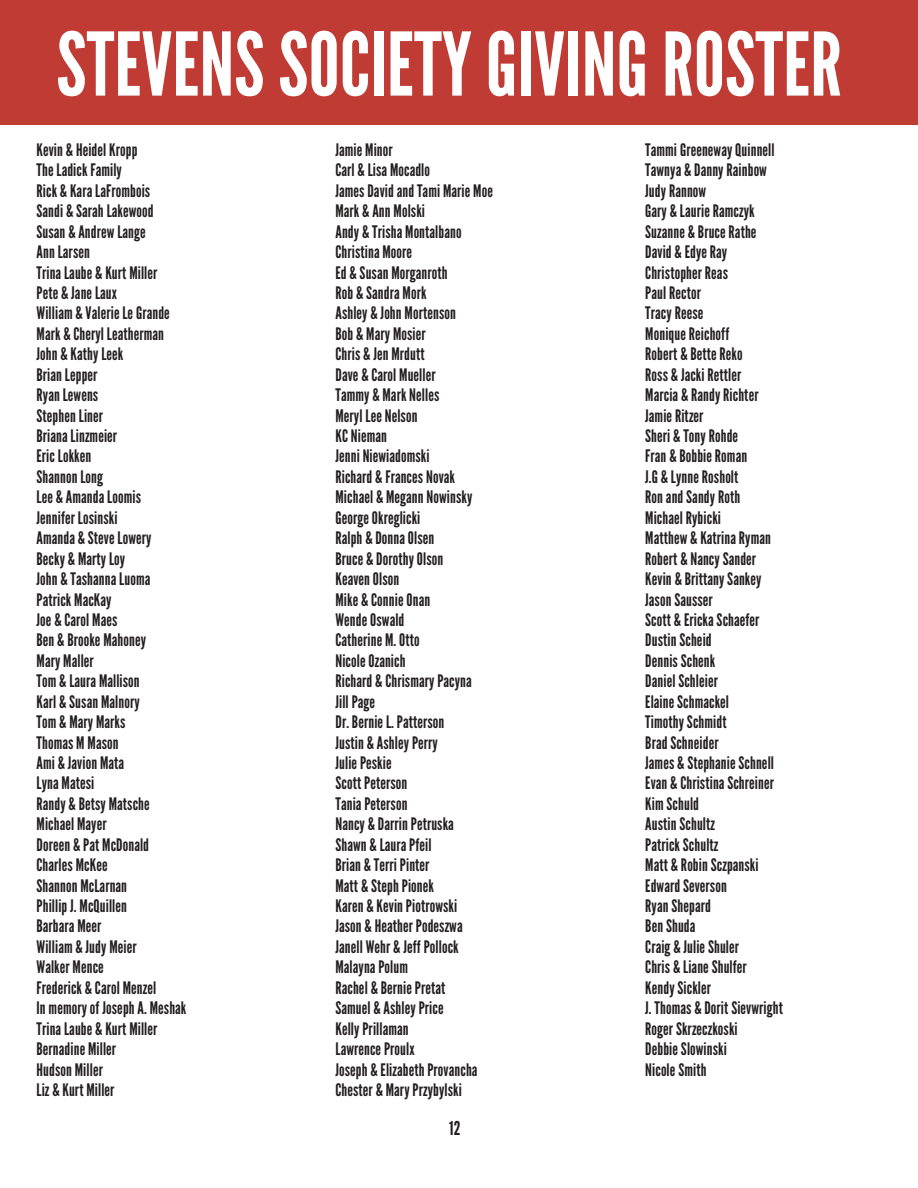
<style>
.page{position:relative;width:918px;height:1188px;background:#fff}
.page>*{position:absolute;margin:0;border:0;box-sizing:border-box;transform-origin:0 0}
.t1{font:87.45px "League Gothic";letter-spacing:.005em;color:#fff}
.t2{font:19.05px "League Gothic";color:#231f20}
.t3{font:17.25px "League Gothic";letter-spacing:.005em;color:#231f20}
</style>
<div class="page">
<div style="left:0;top:0;width:918px;height:125px;background:#bf3b34"></div>
<p class="t1" style="left:56px;top:14px;width:787px">STEVENS SOCIETY GIVING ROSTER</p>
<p class="t3" style="left:37px;top:140px;width:102px">Kevin &amp; Heidel Kropp</p>
<p class="t3" style="left:37px;top:160px;width:87px">The Ladick Family</p>
<p class="t3" style="left:37px;top:181px;width:115px">Rick &amp; Kara LaFrombois</p>
<p class="t3" style="left:37px;top:201px;width:119px">Sandi &amp; Sarah Lakewood</p>
<p class="t3" style="left:37px;top:222px;width:111px">Susan &amp; Andrew Lange</p>
<p class="t3" style="left:37px;top:242px;width:55px">Ann Larsen</p>
<p class="t3" style="left:37px;top:262px;width:122px">Trina Laube &amp; Kurt Miller</p>
<p class="t3" style="left:37px;top:283px;width:82px">Pete &amp; Jane Laux</p>
<p class="t3" style="left:37px;top:303px;width:135px">William &amp; Valerie Le Grande</p>
<p class="t3" style="left:37px;top:324px;width:129px">Mark &amp; Cheryl Leatherman</p>
<p class="t3" style="left:37px;top:344px;width:88px">John &amp; Kathy Leek</p>
<p class="t3" style="left:37px;top:365px;width:62px">Brian Lepper</p>
<p class="t3" style="left:37px;top:385px;width:63px">Ryan Lewens</p>
<p class="t3" style="left:37px;top:405px;width:68px">Stephen Liner</p>
<p class="t3" style="left:37px;top:426px;width:82px">Briana Linzmeier</p>
<p class="t3" style="left:37px;top:446px;width:56px">Eric Lokken</p>
<p class="t3" style="left:37px;top:467px;width:68px">Shannon Long</p>
<p class="t3" style="left:37px;top:487px;width:106px">Lee &amp; Amanda Loomis</p>
<p class="t3" style="left:37px;top:508px;width:82px">Jennifer Losinski</p>
<p class="t3" style="left:37px;top:528px;width:117px">Amanda &amp; Steve Lowery</p>
<p class="t3" style="left:37px;top:549px;width:90px">Becky &amp; Marty Loy</p>
<p class="t3" style="left:37px;top:569px;width:115px">John &amp; Tashanna Luoma</p>
<p class="t3" style="left:37px;top:589px;width:77px">Patrick MacKay</p>
<p class="t3" style="left:37px;top:610px;width:82px">Joe &amp; Carol Maes</p>
<p class="t3" style="left:37px;top:630px;width:111px">Ben &amp; Brooke Mahoney</p>
<p class="t3" style="left:37px;top:651px;width:59px">Mary Maller</p>
<p class="t3" style="left:37px;top:671px;width:105px">Tom &amp; Laura Mallison</p>
<p class="t3" style="left:37px;top:692px;width:105px">Karl &amp; Susan Malnory</p>
<p class="t3" style="left:37px;top:712px;width:90px">Tom &amp; Mary Marks</p>
<p class="t3" style="left:37px;top:732px;width:84px">Thomas M Mason</p>
<p class="t3" style="left:37px;top:753px;width:89px">Ami &amp; Javion Mata</p>
<p class="t3" style="left:37px;top:773px;width:59px">Lyna Matesi</p>
<p class="t3" style="left:37px;top:794px;width:115px">Randy &amp; Betsy Matsche</p>
<p class="t3" style="left:37px;top:814px;width:72px">Michael Mayer</p>
<p class="t3" style="left:37px;top:835px;width:114px">Doreen &amp; Pat McDonald</p>
<p class="t3" style="left:37px;top:855px;width:73px">Charles McKee</p>
<p class="t3" style="left:37px;top:875px;width:92px">Shannon McLarnan</p>
<p class="t3" style="left:37px;top:896px;width:92px">Phillip J. McQuillen</p>
<p class="t3" style="left:37px;top:916px;width:66px">Barbara Meer</p>
<p class="t3" style="left:37px;top:937px;width:102px">William &amp; Judy Meier</p>
<p class="t3" style="left:37px;top:957px;width:69px">Walker Mence</p>
<p class="t3" style="left:37px;top:978px;width:121px">Frederick &amp; Carol Menzel</p>
<p class="t3" style="left:37px;top:998px;width:151px">In memory of Joseph A. Meshak</p>
<p class="t3" style="left:37px;top:1019px;width:122px">Trina Laube &amp; Kurt Miller</p>
<p class="t3" style="left:37px;top:1039px;width:81px">Bernadine Miller</p>
<p class="t3" style="left:37px;top:1059px;width:68px">Hudson Miller</p>
<p class="t3" style="left:37px;top:1080px;width:80px">Liz &amp; Kurt Miller</p>
<p class="t3" style="left:335px;top:140px;width:59px">Jamie Minor</p>
<p class="t3" style="left:335px;top:160px;width:96px">Carl &amp; Lisa Mocadlo</p>
<p class="t3" style="left:335px;top:181px;width:159px">James David and Tami Marie Moe</p>
<p class="t3" style="left:335px;top:201px;width:91px">Mark &amp; Ann Molski</p>
<p class="t3" style="left:335px;top:222px;width:128px">Andy &amp; Trisha Montalbano</p>
<p class="t3" style="left:335px;top:242px;width:78px">Christina Moore</p>
<p class="t3" style="left:335px;top:262px;width:114px">Ed &amp; Susan Morganroth</p>
<p class="t3" style="left:335px;top:283px;width:93px">Rob &amp; Sandra Mork</p>
<p class="t3" style="left:335px;top:303px;width:122px">Ashley &amp; John Mortenson</p>
<p class="t3" style="left:335px;top:324px;width:92px">Bob &amp; Mary Mosier</p>
<p class="t3" style="left:335px;top:344px;width:91px">Chris &amp; Jen Mrdutt</p>
<p class="t3" style="left:335px;top:365px;width:102px">Dave &amp; Carol Mueller</p>
<p class="t3" style="left:335px;top:385px;width:105px">Tammy &amp; Mark Nelles</p>
<p class="t3" style="left:335px;top:405px;width:84px">Meryl Lee Nelson</p>
<p class="t3" style="left:335px;top:426px;width:53px">KC Nieman</p>
<p class="t3" style="left:335px;top:446px;width:96px">Jenni Niewiadomski</p>
<p class="t3" style="left:335px;top:467px;width:121px">Richard &amp; Frances Novak</p>
<p class="t3" style="left:335px;top:487px;width:138px">Michael &amp; Megann Nowinsky</p>
<p class="t3" style="left:335px;top:508px;width:86px">George Okreglicki</p>
<p class="t3" style="left:335px;top:528px;width:100px">Ralph &amp; Donna Olsen</p>
<p class="t3" style="left:335px;top:549px;width:109px">Bruce &amp; Dorothy Olson</p>
<p class="t3" style="left:335px;top:569px;width:65px">Keaven Olson</p>
<p class="t3" style="left:335px;top:589px;width:96px">Mike &amp; Connie Onan</p>
<p class="t3" style="left:335px;top:610px;width:70px">Wende Oswald</p>
<p class="t3" style="left:335px;top:630px;width:86px">Catherine M. Otto</p>
<p class="t3" style="left:335px;top:651px;width:72px">Nicole Ozanich</p>
<p class="t3" style="left:335px;top:671px;width:138px">Richard &amp; Chrismary Pacyna</p>
<p class="t3" style="left:335px;top:692px;width:41px">Jill Page</p>
<p class="t3" style="left:335px;top:712px;width:110px">Dr. Bernie L. Patterson</p>
<p class="t3" style="left:335px;top:732px;width:104px">Justin &amp; Ashley Perry</p>
<p class="t3" style="left:335px;top:753px;width:58px">Julie Peskie</p>
<p class="t3" style="left:335px;top:773px;width:73px">Scott Peterson</p>
<p class="t3" style="left:335px;top:794px;width:74px">Tania Peterson</p>
<p class="t3" style="left:335px;top:814px;width:120px">Nancy &amp; Darrin Petruska</p>
<p class="t3" style="left:335px;top:835px;width:98px">Shawn &amp; Laura Pfeil</p>
<p class="t3" style="left:335px;top:855px;width:96px">Brian &amp; Terri Pinter</p>
<p class="t3" style="left:335px;top:875px;width:100px">Matt &amp; Steph Pionek</p>
<p class="t3" style="left:335px;top:896px;width:123px">Karen &amp; Kevin Piotrowski</p>
<p class="t3" style="left:335px;top:916px;width:129px">Jason &amp; Heather Podeszwa</p>
<p class="t3" style="left:335px;top:937px;width:125px">Janell Wehr &amp; Jeff Pollock</p>
<p class="t3" style="left:335px;top:957px;width:74px">Malayna Polum</p>
<p class="t3" style="left:335px;top:978px;width:111px">Rachel &amp; Bernie Pretat</p>
<p class="t3" style="left:335px;top:998px;width:110px">Samuel &amp; Ashley Price</p>
<p class="t3" style="left:335px;top:1019px;width:75px">Kelly Prillaman</p>
<p class="t3" style="left:335px;top:1039px;width:81px">Lawrence Proulx</p>
<p class="t3" style="left:335px;top:1059px;width:144px">Joseph &amp; Elizabeth Provancha</p>
<p class="t3" style="left:335px;top:1080px;width:128px">Chester &amp; Mary Przybylski</p>
<p class="t2" style="left:449px;top:1117px;width:13px">12</p>
<p class="t3" style="left:645px;top:140px;width:131px">Tammi Greeneway Quinnell</p>
<p class="t3" style="left:645px;top:160px;width:123px">Tawnya &amp; Danny Rainbow</p>
<p class="t3" style="left:645px;top:181px;width:62px">Judy Rannow</p>
<p class="t3" style="left:645px;top:201px;width:111px">Gary &amp; Laurie Ramczyk</p>
<p class="t3" style="left:645px;top:222px;width:113px">Suzanne &amp; Bruce Rathe</p>
<p class="t3" style="left:645px;top:242px;width:84px">David &amp; Edye Ray</p>
<p class="t3" style="left:645px;top:262px;width:84px">Christopher Reas</p>
<p class="t3" style="left:645px;top:283px;width:57px">Paul Rector</p>
<p class="t3" style="left:645px;top:303px;width:60px">Tracy Reese</p>
<p class="t3" style="left:645px;top:324px;width:86px">Monique Reichoff</p>
<p class="t3" style="left:645px;top:344px;width:99px">Robert &amp; Bette Reko</p>
<p class="t3" style="left:645px;top:365px;width:98px">Ross &amp; Jacki Rettler</p>
<p class="t3" style="left:645px;top:385px;width:115px">Marcia &amp; Randy Richter</p>
<p class="t3" style="left:645px;top:405px;width:60px">Jamie Ritzer</p>
<p class="t3" style="left:645px;top:426px;width:94px">Sheri &amp; Tony Rohde</p>
<p class="t3" style="left:645px;top:446px;width:103px">Fran &amp; Bobbie Roman</p>
<p class="t3" style="left:645px;top:467px;width:95px">J.G &amp; Lynne Rosholt</p>
<p class="t3" style="left:645px;top:487px;width:96px">Ron and Sandy Roth</p>
<p class="t3" style="left:645px;top:508px;width:77px">Michael Rybicki</p>
<p class="t3" style="left:645px;top:528px;width:127px">Matthew &amp; Katrina Ryman</p>
<p class="t3" style="left:645px;top:549px;width:112px">Robert &amp; Nancy Sander</p>
<p class="t3" style="left:645px;top:569px;width:118px">Kevin &amp; Brittany Sankey</p>
<p class="t3" style="left:645px;top:589px;width:69px">Jason Sausser</p>
<p class="t3" style="left:645px;top:610px;width:116px">Scott &amp; Ericka Schaefer</p>
<p class="t3" style="left:645px;top:630px;width:68px">Dustin Scheid</p>
<p class="t3" style="left:645px;top:651px;width:72px">Dennis Schenk</p>
<p class="t3" style="left:645px;top:671px;width:74px">Daniel Schleier</p>
<p class="t3" style="left:645px;top:692px;width:85px">Elaine Schmackel</p>
<p class="t3" style="left:645px;top:712px;width:83px">Timothy Schmidt</p>
<p class="t3" style="left:645px;top:732px;width:75px">Brad Schneider</p>
<p class="t3" style="left:645px;top:753px;width:130px">James &amp; Stephanie Schnell</p>
<p class="t3" style="left:645px;top:773px;width:130px">Evan &amp; Christina Schreiner</p>
<p class="t3" style="left:645px;top:794px;width:55px">Kim Schuld</p>
<p class="t3" style="left:645px;top:814px;width:71px">Austin Schultz</p>
<p class="t3" style="left:645px;top:835px;width:75px">Patrick Schultz</p>
<p class="t3" style="left:645px;top:855px;width:115px">Matt &amp; Robin Sczpanski</p>
<p class="t3" style="left:645px;top:875px;width:83px">Edward Severson</p>
<p class="t3" style="left:645px;top:896px;width:67px">Ryan Shepard</p>
<p class="t3" style="left:645px;top:916px;width:52px">Ben Shuda</p>
<p class="t3" style="left:645px;top:937px;width:95px">Craig &amp; Julie Shuler</p>
<p class="t3" style="left:645px;top:957px;width:103px">Chris &amp; Liane Shulfer</p>
<p class="t3" style="left:645px;top:978px;width:67px">Kendy Sickler</p>
<p class="t3" style="left:645px;top:998px;width:139px">J. Thomas &amp; Dorit Sievwright</p>
<p class="t3" style="left:645px;top:1019px;width:94px">Roger Skrzeczkoski</p>
<p class="t3" style="left:645px;top:1039px;width:83px">Debbie Slowinski</p>
<p class="t3" style="left:645px;top:1059px;width:63px">Nicole Smith</p>
</div>
